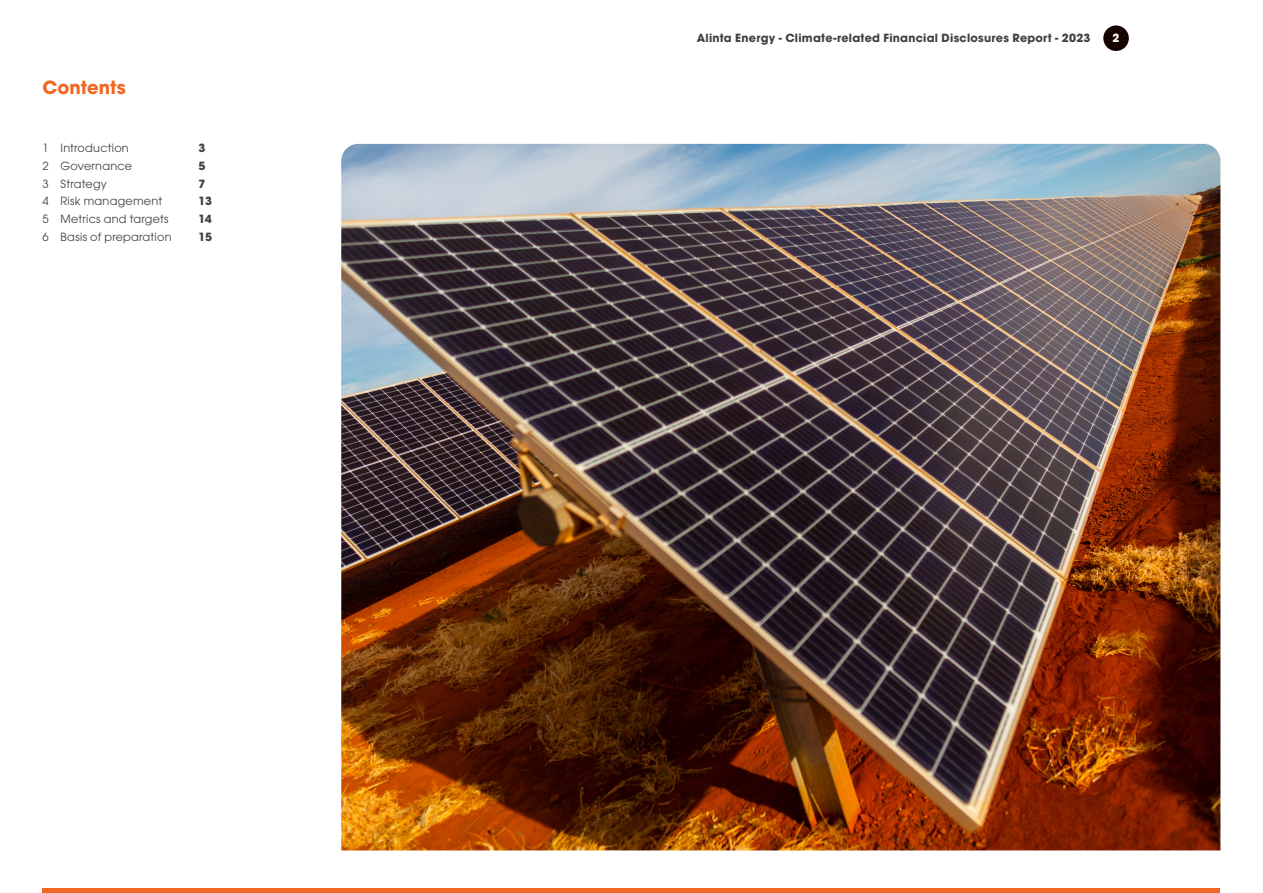
<style>
.page{position:relative;width:1263px;height:893px;background:#fff}
.page>*{position:absolute;margin:0;border:0;box-sizing:border-box;transform-origin:0 0}
.t1{font:700 18px "ITC Avant Garde Std";color:#f26722}
.t2{font:11.25px "ITC Avant Garde Std";letter-spacing:.025em;color:#414042}
.t3{font:700 11.25px "ITC Avant Garde Std";letter-spacing:.02em;color:#414042}
.t4{font:700 11.25px "ITC Avant Garde Std";color:#fff}
</style>
<div class="page">
<div style="left:1103px;top:25px;width:26px;height:26px;background:#150500;border-radius:50%"></div>
<hr style="left:43px;top:889px;width:1177px;height:4px;background:#f26722">
<img style="left:341px;top:144px;width:879px;height:706px">
<h1 class="t1" style="left:43px;top:75px;width:85px">Contents</h1>
<p class="t2" style="left:43px;top:141px;width:88px">1 Introduction</p>
<p class="t3" style="left:199px;top:141px;width:8px">3</p>
<p class="t2" style="left:43px;top:159px;width:91px">2 Governance</p>
<p class="t3" style="left:199px;top:158px;width:8px">5</p>
<p class="t2" style="left:43px;top:177px;width:66px">3 Strategy</p>
<p class="t3" style="left:199px;top:176px;width:8px">7</p>
<p class="t2" style="left:43px;top:194px;width:121px">4 Risk management</p>
<p class="t3" style="left:199px;top:194px;width:15px">13</p>
<p class="t2" style="left:43px;top:212px;width:128px">5 Metrics and targets</p>
<p class="t3" style="left:199px;top:212px;width:15px">14</p>
<p class="t2" style="left:43px;top:230px;width:131px">6 Basis of preparation</p>
<p class="t3" style="left:199px;top:229px;width:15px">15</p>
<p class="t3" style="left:697px;top:30px;width:395px">Alinta Energy - Climate-related Financial Disclosures Report - 2023</p>
<p class="t4" style="left:1112px;top:30px;width:8px">2</p>
</div>
